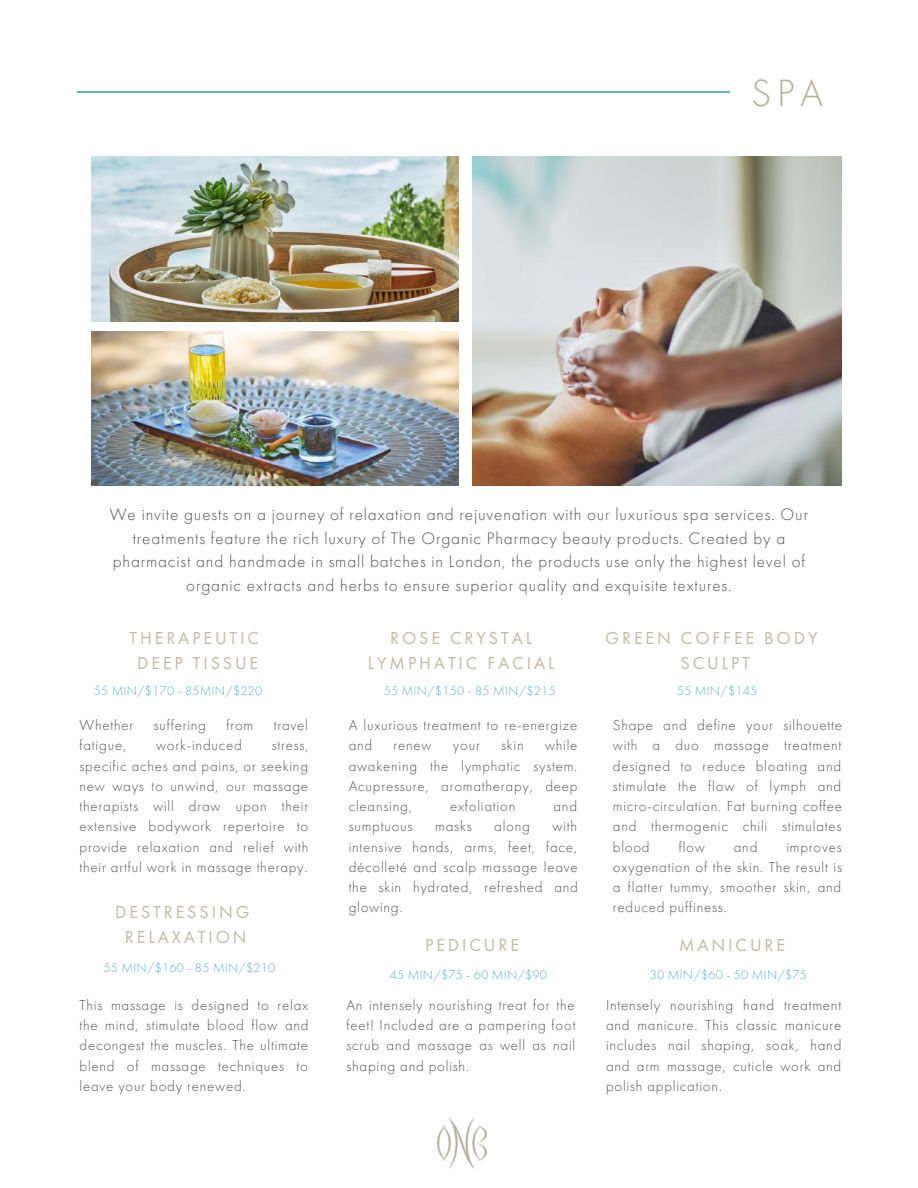
<style>
.page{position:relative;width:918px;height:1188px;background:#fff}
.page>*{position:absolute;margin:0;border:0;box-sizing:border-box;transform-origin:0 0}
.t1{font:300 39.45px "Futura PT";color:#b7b19d}
.t2{font:18px/24.8px "Futura PT";letter-spacing:.16em;color:#c2baa8;text-align:center}
.t3{font:300 17.25px/23.7px "Futura PT";letter-spacing:.05em;color:#525252;text-align:center}
.t4{font:300 15px/20.2px "Futura PT";letter-spacing:.05em;color:#545454;text-align:justify}
.t5{font:300 12.9px "Futura PT";letter-spacing:.02em;color:#61b0bc}
</style>
<div class="page">
<hr style="left:77px;top:92px;width:653px;height:1px;background:#61b0bc">
<img style="left:92px;top:157px;width:367px;height:164px">
<img style="left:472px;top:157px;width:369px;height:328px">
<img style="left:92px;top:331px;width:367px;height:154px">
<img style="left:437px;top:1117px;width:50px;height:52px">
<h1 class="t1" style="left:751px;top:68px;width:74px">SPA</h1>
<p class="t3" style="left:110px;top:502px;width:700px">We invite guests on a journey of relaxation and rejuvenation with our luxurious spa services. Our treatments feature the rich luxury of The Organic Pharmacy beauty products. Created by a pharmacist and handmade in small batches in London, the products use only the highest level of organic extracts and herbs to ensure superior quality and exquisite textures.</p>
<p class="t2" style="left:129px;top:625px;width:131px">THERAPEUTIC<br>DEEP TISSUE</p>
<p class="t2" style="left:368px;top:625px;width:188px">ROSE CRYSTAL<br>LYMPHATIC FACIAL</p>
<p class="t2" style="left:606px;top:625px;width:213px">GREEN COFFEE BODY<br>SCULPT</p>
<p class="t5" style="left:677px;top:682px;width:82px">55 MIN/$145</p>
<p class="t4" style="left:613px;top:715px;width:231px">Shape and define your silhouette with a duo massage treatment designed to reduce bloating and stimulate the flow of lymph and micro-circulation. Fat burning coffee and thermogenic chili stimulates blood</p>
<p class="t5" style="left:94px;top:682px;width:170px">55 MIN/$170 - 85MIN/$220</p>
<p class="t5" style="left:384px;top:682px;width:173px">55 MIN/$150 - 85 MIN/$215</p>
<p class="t4" style="left:80px;top:715px;width:55px">Whether</p>
<p class="t4" style="left:154px;top:715px;width:54px">suffering</p>
<p class="t4" style="left:226px;top:715px;width:28px">from</p>
<p class="t4" style="left:274px;top:715px;width:36px">travel</p>
<p class="t4" style="left:80px;top:735px;width:48px">fatigue,</p>
<p class="t4" style="left:156px;top:735px;width:87px">work-induced</p>
<p class="t4" style="left:349px;top:715px;width:230px">A luxurious treatment to re-energize and</p>
<p class="t4" style="left:349px;top:735px;width:231px;text-indent:196px">while awakening the lymphatic system.<br>Acupressure, aromatherapy, deep cleansing,</p>
<p class="t4" style="left:394px;top:735px;width:40px">renew</p>
<p class="t4" style="left:453px;top:735px;width:28px">your</p>
<p class="t4" style="left:501px;top:735px;width:24px">skin</p>
<p class="t4" style="left:80px;top:735px;width:231px;text-indent:192px">stress, specific aches and pains, or seeking new ways to unwind, our massage therapists will draw upon their extensive bodywork repertoire to provide relaxation and relief with their artful work in massage therapy.</p>
<p class="t4" style="left:450px;top:796px;width:67px">exfoliation</p>
<p class="t4" style="left:553px;top:796px;width:25px">and</p>
<p class="t4" style="left:349px;top:816px;width:65px">sumptuous</p>
<p class="t4" style="left:435px;top:816px;width:38px">masks</p>
<p class="t4" style="left:494px;top:816px;width:37px">along</p>
<p class="t4" style="left:349px;top:816px;width:231px;text-indent:204px">with intensive hands, arms, feet, face, décolleté and scalp massage leave the skin hydrated, refreshed and glowing.</p>
<p class="t4" style="left:679px;top:836px;width:28px">flow</p>
<p class="t4" style="left:734px;top:836px;width:25px">and</p>
<p class="t4" style="left:613px;top:836px;width:231px;text-indent:173px">improves oxygenation of the skin. The result is a flatter tummy, smoother skin, and reduced puffiness.</p>
<p class="t2" style="left:115px;top:900px;width:136px">DESTRESSING<br>RELAXATION</p>
<p class="t2" style="left:679px;top:933px;width:108px">MANICURE</p>
<p class="t2" style="left:425px;top:933px;width:95px">PEDICURE</p>
<p class="t5" style="left:104px;top:959px;width:173px">55 MIN/$160 - 85 MIN/$210</p>
<p class="t4" style="left:80px;top:995px;width:231px">This massage is designed to relax the mind, stimulate blood flow and decongest the muscles. The ultimate blend of massage techniques to leave your body renewed.</p>
<p class="t5" style="left:390px;top:966px;width:159px">45 MIN/$75 - 60 MIN/$90</p>
<p class="t4" style="left:346px;top:995px;width:231px">An intensely nourishing treat for the feet! Included are a pampering foot scrub and massage as well as nail shaping and polish.</p>
<p class="t5" style="left:650px;top:966px;width:159px">30 MIN/$60 - 50 MIN/$75</p>
<p class="t4" style="left:606px;top:995px;width:237px">Intensely nourishing hand treatment and manicure. This classic manicure includes nail shaping, soak, hand and arm massage, cuticle work and polish application.</p>
</div>
